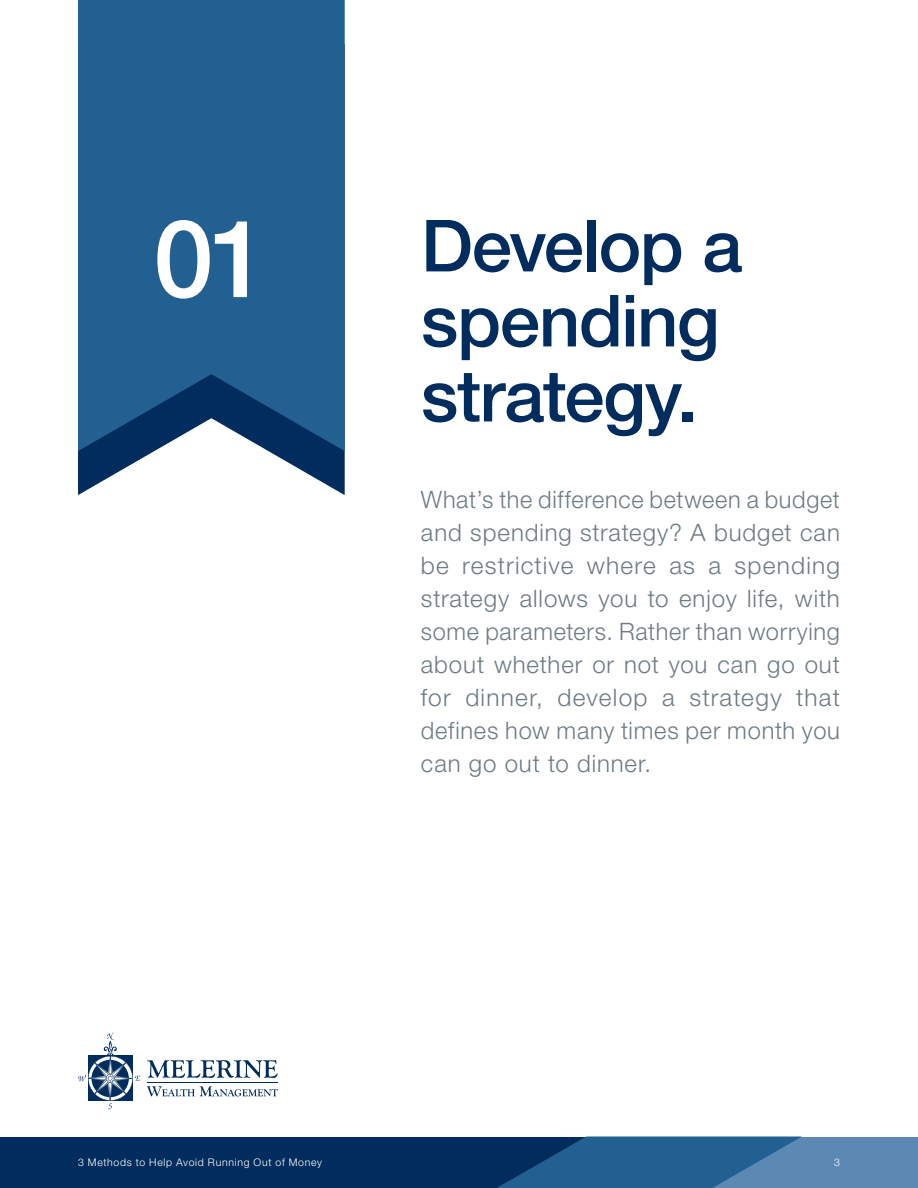
<style>
.page{position:relative;width:918px;height:1188px;background:#fff}
.page>*{position:absolute;margin:0;border:0;box-sizing:border-box;transform-origin:0 0}
.t1{font:500 108px "Helvetica Neue LT Pro";color:#fff}
.t2{font:500 72px/75px "Helvetica Neue LT Pro";letter-spacing:-.02em;color:#002d5d}
.t3{font:300 24px/33px "Helvetica Neue LT Pro";letter-spacing:.035em;color:#6e7b82;text-align:justify}
.t4{font:300 10.5px "Helvetica Neue LT Pro";letter-spacing:.07em;color:#fff}
</style>
<div class="page">
<div style="left:0;top:1137px;width:622px;height:51px;background:#002d5d"></div>
<div style="left:684px;top:1137px;width:234px;height:51px;background:#5b89b4"></div>
<svg style="left:497px;top:1137px;width:304px;height:51px"></svg>
<svg style="left:78px;top:1033px;width:62px;height:76px"></svg>
<svg style="left:147px;top:1060px;width:131px;height:18px"></svg>
<svg style="left:147px;top:1086px;width:131px;height:10px"></svg>
<hr style="left:147px;top:1082px;width:131px;height:1px;background:#002d5d">
<svg style="left:78px;top:451px;width:267px;height:44px"></svg>
<svg style="left:78px;top:0;width:267px;height:451px;background:#245e90"></svg>
<h1 class="t1" style="left:154px;top:194px;width:117px">01</h1>
<h2 class="t2" style="left:421px;top:207px;width:323px">Develop a spending strategy.</h2>
<p class="t3" style="left:421px;top:482px;width:421px">What’s the difference between a budget and spending strategy? A budget can be restrictive where as a spending strategy allows you to enjoy life, with some parameters. Rather than worrying about whether or not you can go out for dinner, develop a strategy that defines how many times per month you can go out to dinner.</p>
<p class="t4" style="left:78px;top:1156px;width:246px">3 Methods to Help Avoid Running Out of Money</p>
<p class="t4" style="left:834px;top:1156px;width:7px">3</p>
</div>
